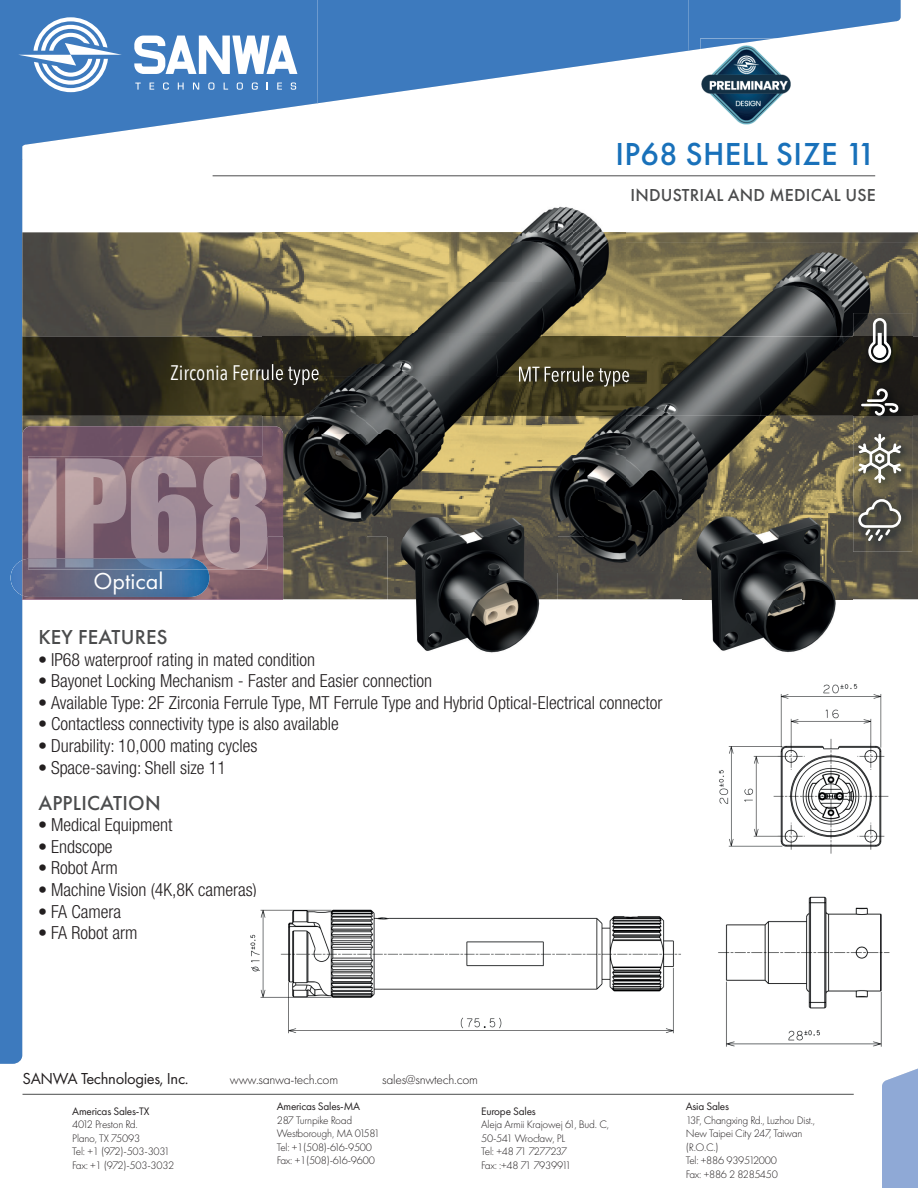
<style>
.page{position:relative;width:918px;height:1188px;background:#fff}
.page>*{position:absolute;margin:0;border:0;box-sizing:border-box;transform-origin:0 0}
.t1{font:500 33px "Futura PT";letter-spacing:.01em;color:#1971ba}
.t2{font:24px "Futura PT";color:#fff}
.t3{font:500 21px "Futura PT";letter-spacing:.01em;color:#4b4c4d}
.t4{font:21px "Avenir Next Condensed";color:#fff}
.t5{font:300 condensed 18px "Helvetica Neue";color:#231f20}
.t6{font:500 18px "Futura PT";letter-spacing:.01em;color:#4b4c4d}
.t7{font:16.5px "Futura PT";letter-spacing:-.02em;color:#231f20}
.t8{font:300 13.5px "Futura PT";letter-spacing:-.02em;color:#231f20}
.t9{font:300 11.25px/13.5px "Futura PT";letter-spacing:-.02em;color:#231f20}
.t10{font:11.25px "Futura PT";letter-spacing:-.02em;color:#231f20}
</style>
<div class="page">
<img style="left:0;top:0;width:318px;height:160px">
<img style="left:317px;top:0;width:372px;height:103px">
<img style="left:689px;top:0;width:212px;height:51px">
<div style="left:0;top:159px;width:22px;height:905px;background:#3d7abe"></div>
<svg style="left:18px;top:17px;width:104px;height:75px"></svg>
<svg style="left:134px;top:35px;width:163px;height:39px"></svg>
<svg style="left:135px;top:83px;width:6px;height:7px"></svg>
<svg style="left:150px;top:83px;width:4px;height:7px"></svg>
<svg style="left:163px;top:83px;width:6px;height:7px"></svg>
<svg style="left:178px;top:83px;width:6px;height:7px"></svg>
<svg style="left:193px;top:83px;width:6px;height:7px"></svg>
<svg style="left:208px;top:83px;width:6px;height:7px"></svg>
<svg style="left:224px;top:83px;width:4px;height:7px"></svg>
<svg style="left:237px;top:83px;width:6px;height:7px"></svg>
<svg style="left:252px;top:83px;width:6px;height:7px"></svg>
<svg style="left:277px;top:83px;width:5px;height:7px"></svg>
<svg style="left:291px;top:83px;width:5px;height:7px"></svg>
<img style="left:22px;top:232px;width:896px;height:367px">
<hr style="left:23px;top:1094px;width:831px;height:1px;background:#4b4c4d">
<hr style="left:213px;top:176px;width:662px;height:1px;background:#4b4c4d">
<div style="left:882px;top:1069px;width:36px;height:119px;background:#8fa9d6"></div>
<img style="left:250px;top:909px;width:431px;height:125px">
<img style="left:718px;top:684px;width:171px;height:170px">
<img style="left:718px;top:896px;width:172px;height:151px">
<img style="left:682px;top:526px;width:171px;height:127px">
<img style="left:22px;top:336px;width:241px;height:80px">
<img style="left:171px;top:364px;width:92px;height:21px">
<img style="left:625px;top:243px;width:293px;height:283px">
<img style="left:558px;top:525px;width:124px;height:47px">
<img style="left:853px;top:525px;width:65px;height:47px">
<img style="left:625px;top:366px;width:4px;height:21px">
<hr style="left:23px;top:599px;width:260px;height:1px;background:#ad88a3">
<img style="left:23px;top:426px;width:260px;height:173px">
<img style="left:28px;top:456px;width:239px;height:114px">
<img style="left:522px;top:206px;width:81px;height:26px">
<img style="left:263px;top:232px;width:311px;height:51px">
<img style="left:574px;top:232px;width:51px;height:11px">
<img style="left:263px;top:283px;width:280px;height:53px">
<img style="left:263px;top:416px;width:280px;height:19px">
<img style="left:283px;top:435px;width:260px;height:51px">
<img style="left:283px;top:486px;width:135px;height:50px">
<img style="left:418px;top:486px;width:125px;height:13px">
<img style="left:263px;top:336px;width:46px;height:28px">
<img style="left:309px;top:336px;width:234px;height:80px">
<img style="left:263px;top:385px;width:47px;height:31px">
<img style="left:543px;top:243px;width:82px;height:293px">
<img style="left:263px;top:364px;width:56px;height:21px">
<img style="left:263px;top:426px;width:20px;height:110px">
<img style="left:263px;top:456px;width:4px;height:80px">
<img style="left:853px;top:313px;width:59px;height:239px">
<img style="left:853px;top:336px;width:59px;height:80px">
<svg style="left:856px;top:432px;width:48px;height:111px;background:#757265"></svg>
<svg style="left:860px;top:317px;width:41px;height:100px;background:#4b4a45"></svg>
<img style="left:11px;top:559px;width:198px;height:38px">
<img style="left:28px;top:559px;width:180px;height:11px">
<img style="left:387px;top:499px;width:171px;height:154px">
<img style="left:543px;top:536px;width:15px;height:36px">
<img style="left:700px;top:39px;width:92px;height:86px">
<img style="left:700px;top:39px;width:74px;height:10px">
<p class="t4" style="left:171px;top:355px;width:150px">Zirconia Ferrule type</p>
<h2 class="t2" style="left:94px;top:567px;width:71px">Optical</h2>
<h1 class="t1" style="left:615px;top:135px;width:262px">IP68 SHELL SIZE 11</h1>
<p class="t6" style="left:630px;top:185px;width:247px">INDUSTRIAL AND MEDICAL USE</p>
<p class="t3" style="left:38px;top:624px;width:131px">KEY FEATURES</p>
<p class="t5" style="left:38px;top:649px;width:279px">• IP68 waterproof rating in mated condition</p>
<p class="t5" style="left:38px;top:671px;width:395px">• Bayonet Locking Mechanism - Faster and Easier connection</p>
<p class="t5" style="left:38px;top:692px;width:626px">• Available Type: 2F Zirconia Ferrule Type, MT Ferrule Type and Hybrid Optical-Electrical connector</p>
<p class="t5" style="left:38px;top:714px;width:302px">• Contactless connectivity type is also available</p>
<p class="t5" style="left:38px;top:735px;width:221px">• Durability: 10,000 mating cycles</p>
<p class="t5" style="left:38px;top:757px;width:189px">• Space-saving: Shell size 11</p>
<p class="t3" style="left:38px;top:790px;width:124px">APPLICATION</p>
<p class="t5" style="left:38px;top:815px;width:136px">• Medical Equipment</p>
<p class="t5" style="left:38px;top:836px;width:76px">• Endscope</p>
<p class="t5" style="left:38px;top:858px;width:81px">• Robot Arm</p>
<p class="t5" style="left:38px;top:879px;width:220px">• Machine Vision (4K,8K cameras)</p>
<p class="t5" style="left:38px;top:901px;width:84px">• FA Camera</p>
<p class="t5" style="left:38px;top:923px;width:101px">• FA Robot arm</p>
<p class="t7" style="left:23px;top:1068px;width:168px">SANWA Technologies, Inc.</p>
<p class="t8" style="left:230px;top:1072px;width:110px">www.sanwa-tech.com</p>
<p class="t8" style="left:382px;top:1072px;width:97px">sales@snwtech.com</p>
<p class="t10" style="left:72px;top:1105px;width:79px">Americas Sales-TX</p>
<p class="t9" style="left:72px;top:1118px;width:103px">4012 Preston Rd.<br>Plano, TX 75093<br>Tel: +1 (972)-503-3031<br>Fax: +1 (972)-503-3032</p>
<p class="t10" style="left:277px;top:1100px;width:85px">Americas Sales-MA</p>
<p class="t9" style="left:277px;top:1113px;width:105px">287 Turnpike Road<br>Westborough, MA 01581<br>Tel: +1(508)-616-9500<br>Fax: +1(508)-616-9600</p>
<p class="t10" style="left:481px;top:1105px;width:56px">Europe Sales</p>
<p class="t9" style="left:481px;top:1118px;width:129px">Aleja Armii Krajowej 61, Bud. C,<br>50-541 Wrocław, PL<br>Tel: +48 71 7277237<br>Fax: :+48 71 7939911</p>
<p class="t10" style="left:686px;top:1100px;width:45px">Asia Sales</p>
<p class="t9" style="left:686px;top:1113px;width:131px">13F, Changxing Rd., Luzhou Dist.,<br>New Taipei City 247, Taiwan (R.O.C.)<br>Tel: +886 939512000<br>Fax: +886 2 8285450</p>
</div>
